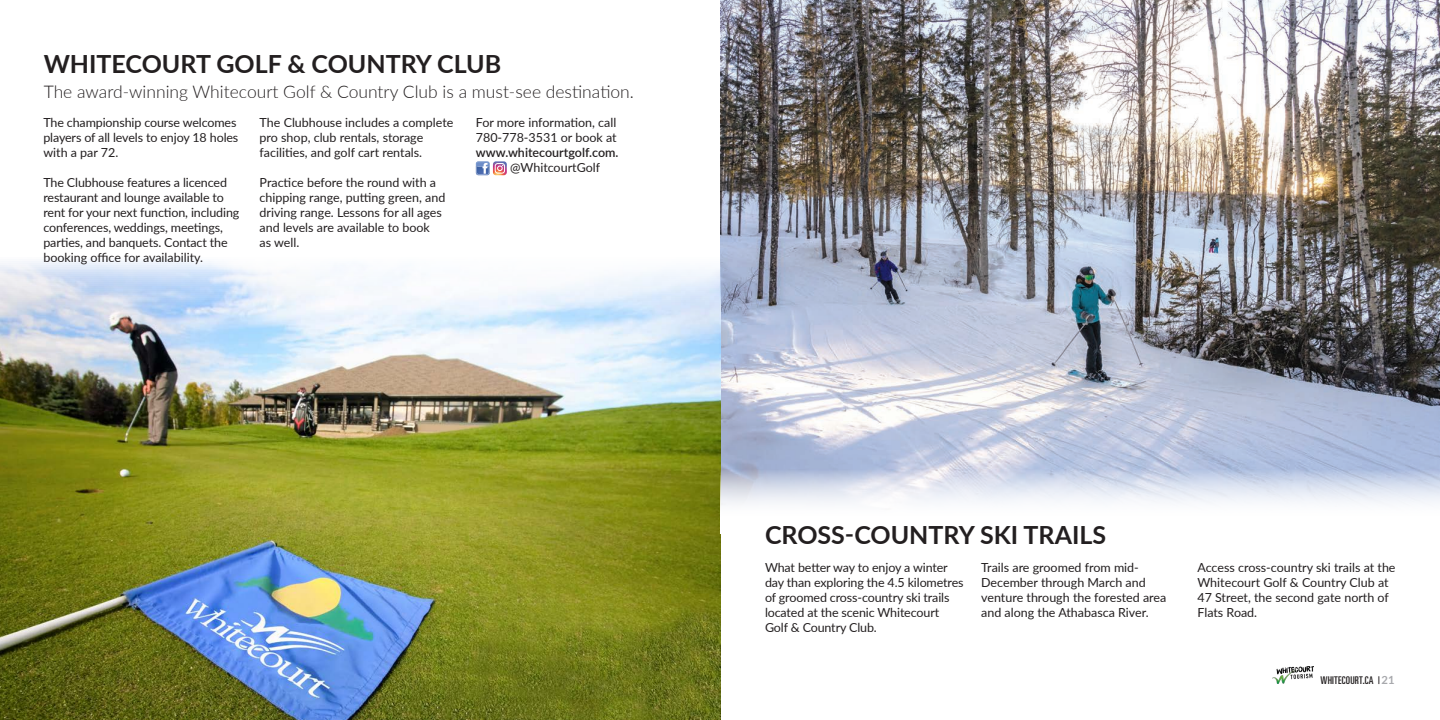
<style>
.page{position:relative;width:1440px;height:720px;background:#fff}
.page>*{position:absolute;margin:0;border:0;box-sizing:border-box;transform-origin:0 0}
.t1{font:700 25px "Lato";color:#231f20}
.t2{font:300 17.5px "Lato";color:#231f20}
.t3{font:12.5px/15px "Lato";letter-spacing:-.01em;color:#231f20}
.t4{font:600 12.5px/15px "Lato";color:#231f20}
.t5{font:ultra-condensed 10.62px "Univers LT Std";letter-spacing:.025em;color:#231f20}
.s1{font-weight:400}
.s2{font-family:"Lato";font-weight:700;font-stretch:normal;font-size:11.25px;color:#a8a9ad}
</style>
<div class="page">
<img style="left:1273px;top:666px;width:41px;height:18px">
<img style="left:720px;top:0;width:720px;height:469px">
<img style="left:0;top:261px;width:720px;height:459px">
<svg style="left:476px;top:161px;width:31px;height:14px"></svg>
<svg style="left:720px;top:469px;width:720px;height:40px"></svg>
<p class="t1" style="left:44px;top:45px;width:459px">WHITECOURT GOLF &amp; COUNTRY CLUB</p>
<p class="t2" style="left:44px;top:79px;width:592px">The award-winning Whitecourt Golf &amp; Country Club is a must-see destination.</p>
<p class="t3" style="left:43px;top:114px;width:196px">The championship course welcomes players of all levels to enjoy 18 holes with a par 72.</p>
<p class="t3" style="left:43px;top:174px;width:197px">The Clubhouse features a licenced restaurant and lounge available to rent for your next function, including conferences, weddings, meetings, parties, and banquets. Contact the booking office for availability.</p>
<p class="t3" style="left:260px;top:114px;width:195px">The Clubhouse includes a complete pro shop, club rentals, storage facilities, and golf cart rentals.</p>
<p class="t3" style="left:260px;top:174px;width:187px">Practice before the round with a chipping range, putting green, and driving range. Lessons for all ages and levels are available to book<br>as well.</p>
<p class="t3" style="left:476px;top:114px;width:142px">For more information, call</p>
<p class="t4" style="left:476px;top:129px;width:144px"><span class="s1">780-778-3531 or book at </span>www.whitecourtgolf.com.</p>
<p class="t3" style="left:510px;top:159px;width:92px">@WhitcourtGolf</p>
<p class="t1" style="left:765px;top:516px;width:343px">CROSS-COUNTRY SKI TRAILS</p>
<p class="t3" style="left:765px;top:559px;width:200px">What better way to enjoy a winter day than exploring the 4.5 kilometres of groomed cross-country ski trails located at the scenic Whitecourt<br>Golf &amp; Country Club.</p>
<p class="t3" style="left:981px;top:559px;width:187px">Trails are groomed from mid-<br>December through March and venture through the forested area and along the Athabasca River.</p>
<p class="t3" style="left:1197px;top:559px;width:200px">Access cross-country ski trails at the<br>Whitecourt Golf &amp; Country Club at<br>47 Street, the second gate north of<br>Flats Road.</p>
<p class="t5" style="left:1320px;top:674px;width:76px">WHITECOURT.CA |<span class="s2">21</span></p>
</div>
